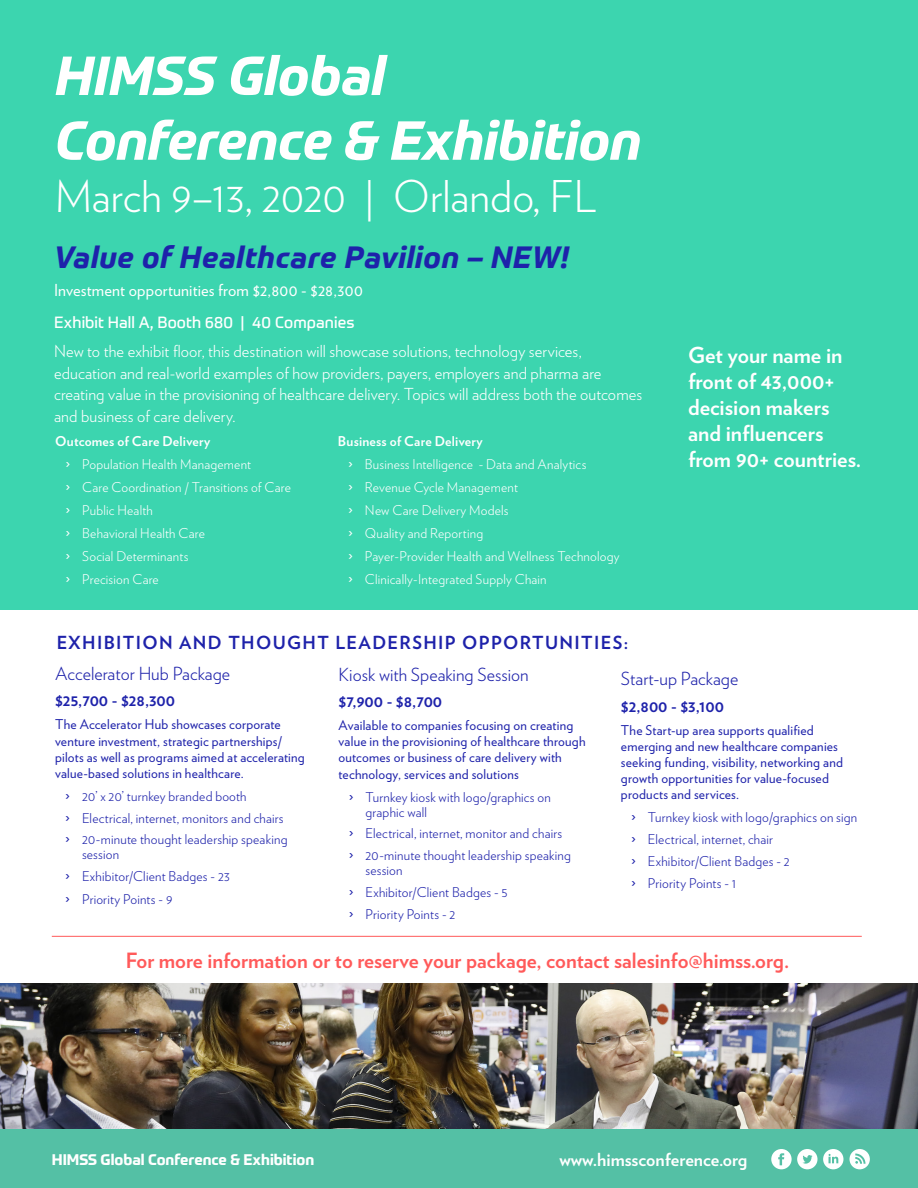
<style>
.page{position:relative;width:918px;height:1188px;background:#fff}
.page>*{position:absolute;margin:0;border:0;box-sizing:border-box;transform-origin:0 0}
.t1{font:italic 700 54px/64.8px "Prometo";color:#fff}
.t2{font:300 43.65px "Verlag";color:#fff}
.t3{font:italic 700 30px "Prometo";letter-spacing:.025em;color:#1e22aa}
.t4{font:700 21.9px/25.8px "Verlag";color:#fff}
.t5{font:700 21px "Verlag";color:#ff5a5a}
.t6{font:300 18px "Verlag";color:#1e22aa}
.t7{font:700 18px "Verlag";letter-spacing:.075em;color:#1e22aa}
.t8{font:700 18px "Verlag";color:#fff}
.t9{font:300 16.5px/21.6px "Verlag";letter-spacing:.005em;color:#fff}
.t10{font:16.5px "Verlag";letter-spacing:.01em;color:#fff}
.t11{font:700 16.5px "Verlag";color:#1e22aa}
.t12{font:15.9px "Prometo";letter-spacing:.005em;color:#fff}
.t13{font:700 15px "Prometo";color:#fff}
.t14{font:13.5px/16.2px "Verlag";letter-spacing:.015em;color:#1e22aa}
.t15{font:300 13.5px/15px "Verlag";letter-spacing:.015em;color:#1e22aa}
.t16{font:300 13.5px "Verlag";letter-spacing:.015em;color:#fff}
.t17{font:700 13.5px "Verlag";letter-spacing:.015em;color:#fff}
.s1{font-family:"Proxima Nova";font-weight:600}
</style>
<div class="page">
<img style="left:0;top:984px;width:918px;height:146px">
<div style="left:0;top:1130px;width:918px;height:58px;background:#54c0a5"></div>
<div style="left:0;top:0;width:918px;height:609px;background:#3cd5af"></div>
<svg style="left:771px;top:1149px;width:99px;height:20px"></svg>
<hr style="left:52px;top:936px;width:810px;height:1px;background:#ff5a5a">
<p class="t1" style="left:55px;top:43px;width:588px">HIMSS Global<br>Conference &amp; Exhibition</p>
<p class="t2" style="left:55px;top:164px;width:542px">March 9–13, 2020 | Orlando, FL</p>
<p class="t3" style="left:54px;top:239px;width:516px">Value of Healthcare Pavilion – NEW!</p>
<p class="t10" style="left:54px;top:278px;width:310px">Investment opportunities from $2,800 - $28,300</p>
<p class="t12" style="left:54px;top:312px;width:302px">Exhibit Hall A, Booth 680 | 40 Companies</p>
<p class="t9" style="left:54px;top:340px;width:590px">New to the exhibit floor, this destination will showcase solutions, technology services, education and real-world examples of how providers, payers, employers and pharma are creating value in the provisioning of healthcare delivery. Topics will address both the outcomes and business of care delivery.</p>
<p class="t17" style="left:55px;top:431px;width:157px">Outcomes of Care Delivery</p>
<p class="t16" style="left:66px;top:455px;width:187px"><span class="s1">͸</span> Population Health Management</p>
<p class="t16" style="left:66px;top:478px;width:227px"><span class="s1">͸</span> Care Coordination / Transitions of Care</p>
<p class="t16" style="left:66px;top:500px;width:89px"><span class="s1">͸</span> Public Health</p>
<p class="t16" style="left:66px;top:523px;width:141px"><span class="s1">͸</span> Behavioral Health Care</p>
<p class="t16" style="left:66px;top:546px;width:124px"><span class="s1">͸</span> Social Determinants</p>
<p class="t16" style="left:66px;top:569px;width:95px"><span class="s1">͸</span> Precision Care</p>
<p class="t17" style="left:338px;top:431px;width:146px">Business of Care Delivery</p>
<p class="t16" style="left:348px;top:455px;width:240px"><span class="s1">͸</span> Business Intelligence - Data and Analytics</p>
<p class="t16" style="left:348px;top:478px;width:171px"><span class="s1">͸</span> Revenue Cycle Management</p>
<p class="t16" style="left:348px;top:500px;width:162px"><span class="s1">͸</span> New Care Delivery Models</p>
<p class="t16" style="left:348px;top:523px;width:136px"><span class="s1">͸</span> Quality and Reporting</p>
<p class="t16" style="left:348px;top:546px;width:273px"><span class="s1">͸</span> Payer-Provider Health and Wellness Technology</p>
<p class="t16" style="left:348px;top:569px;width:200px"><span class="s1">͸</span> Clinically-Integrated Supply Chain</p>
<p class="t4" style="left:688px;top:341px;width:175px">Get your name in front of 43,000+ decision makers and influencers from 90+ countries.</p>
<h3 class="t7" style="left:56px;top:628px;width:574px">EXHIBITION AND THOUGHT LEADERSHIP OPPORTUNITIES:</h3>
<p class="t6" style="left:621px;top:665px;width:119px">Start-up Package</p>
<p class="t11" style="left:621px;top:693px;width:104px">$2,800 - $3,100</p>
<p class="t14" style="left:621px;top:721px;width:224px">The Start-up area supports qualified emerging and new healthcare companies seeking funding, visibility, networking and growth opportunities for value-focused products and services.</p>
<p class="t15" style="left:631px;top:809px;width:227px"><span class="s1">͸</span> Turnkey kiosk with logo/graphics on sign</p>
<p class="t15" style="left:631px;top:831px;width:143px"><span class="s1">͸</span> Electrical, internet, chair</p>
<p class="t15" style="left:631px;top:853px;width:160px"><span class="s1">͸</span> Exhibitor/Client Badges - 2</p>
<p class="t15" style="left:631px;top:874px;width:106px"><span class="s1">͸</span> Priority Points - 1</p>
<p class="t6" style="left:55px;top:660px;width:177px">Accelerator Hub Package</p>
<p class="t11" style="left:55px;top:687px;width:122px">$25,700 - $28,300</p>
<p class="t14" style="left:55px;top:716px;width:251px">The Accelerator Hub showcases corporate venture investment, strategic partnerships/ pilots as well as programs aimed at accelerating value-based solutions in healthcare.</p>
<p class="t15" style="left:66px;top:788px;width:183px"><span class="s1">͸</span> 20’ x 20’ turnkey branded booth</p>
<p class="t15" style="left:66px;top:810px;width:220px"><span class="s1">͸</span> Electrical, internet, monitors and chairs</p>
<p class="t15" style="left:82px;top:831px;width:207px;text-indent:-16px"><span class="s1">͸</span> 20-minute thought leadership speaking session</p>
<p class="t15" style="left:66px;top:868px;width:166px"><span class="s1">͸</span> Exhibitor/Client Badges - 23</p>
<p class="t15" style="left:66px;top:891px;width:108px"><span class="s1">͸</span> Priority Points - 9</p>
<p class="t6" style="left:339px;top:661px;width:192px">Kiosk with Speaking Session</p>
<p class="t11" style="left:339px;top:688px;width:105px">$7,900 - $8,700</p>
<p class="t14" style="left:339px;top:716px;width:249px">Available to companies focusing on creating value in the provisioning of healthcare through outcomes or business of care delivery with technology, services and solutions</p>
<p class="t15" style="left:366px;top:789px;width:187px;text-indent:-16px"><span class="s1">͸</span> Turnkey kiosk with logo/graphics on graphic wall</p>
<p class="t15" style="left:349px;top:825px;width:215px"><span class="s1">͸</span> Electrical, internet, monitor and chairs</p>
<p class="t15" style="left:366px;top:847px;width:207px;text-indent:-16px"><span class="s1">͸</span> 20-minute thought leadership speaking session</p>
<p class="t15" style="left:349px;top:884px;width:160px"><span class="s1">͸</span> Exhibitor/Client Badges - 5</p>
<p class="t15" style="left:349px;top:906px;width:108px"><span class="s1">͸</span> Priority Points - 2</p>
<p class="t5" style="left:126px;top:944px;width:665px">For more information or to reserve your package, contact salesinfo@himss.org.</p>
<p class="t13" style="left:52px;top:1150px;width:264px">HIMSS Global Conference &amp; Exhibition</p>
<p class="t8" style="left:559px;top:1146px;width:190px">www.himssconference.org</p>
</div>
